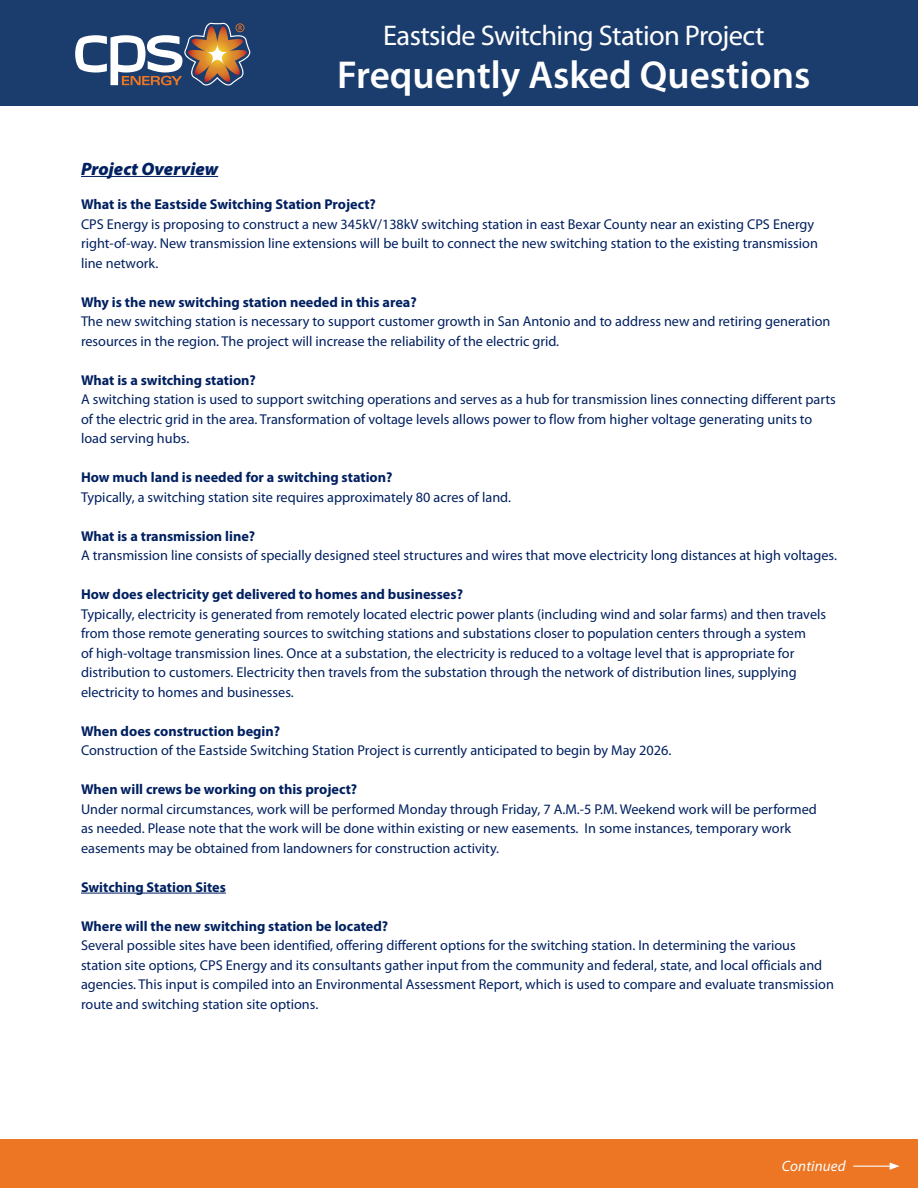
<style>
.page{position:relative;width:918px;height:1188px;background:#fff}
.page>*{position:absolute;margin:0;border:0;box-sizing:border-box;transform-origin:0 0}
.t1{font:600 39px "Myriad Pro";color:#fff}
.t2{font:28.5px "Myriad Pro";letter-spacing:-.02em;color:#fff}
.t3{font:italic 900 18px "Myriad Pro";color:#002060}
.t4{font:italic 15px "Myriad Pro";letter-spacing:.01em;color:#fff}
.t5{font:14.25px/19.5px "Myriad Pro";color:#002060}
.t6{font:700 14.25px "Myriad Pro";color:#002060}
</style>
<div class="page">
<hr style="left:81px;top:176px;width:137px;height:1px;background:#002060">
<hr style="left:81px;top:893px;width:145px;height:1px;background:#002060">
<div style="left:0;top:0;width:918px;height:106px;background:#1b3d6d"></div>
<svg style="left:75px;top:23px;width:175px;height:63px"></svg>
<div style="left:0;top:1139px;width:918px;height:49px;background:#ec7624"></div>
<hr style="left:853px;top:1166px;width:39px;height:1px;background:#fff">
<svg style="left:890px;top:1163px;width:10px;height:7px"></svg>
<p class="t2" style="left:383px;top:18px;width:383px">Eastside Switching Station Project</p>
<p class="t1" style="left:337px;top:50px;width:475px">Frequently Asked Questions</p>
<h4 class="t3" style="left:81px;top:157px;width:139px">Project Overview</h4>
<p class="t6" style="left:81px;top:195px;width:296px">What is the Eastside Switching Station Project?</p>
<p class="t5" style="left:81px;top:214px;width:738px">CPS Energy is proposing to construct a new 345kV/138kV switching station in east Bexar County near an existing CPS Energy right-of-way. New transmission line extensions will be built to connect the new switching station to the existing transmission line network.</p>
<p class="t6" style="left:81px;top:293px;width:337px">Why is the new switching station needed in this area?</p>
<p class="t5" style="left:81px;top:311px;width:751px">The new switching station is necessary to support customer growth in San Antonio and to address new and retiring generation resources in the region. The project will increase the reliability of the electric grid.</p>
<p class="t6" style="left:81px;top:371px;width:176px">What is a switching station?</p>
<p class="t5" style="left:81px;top:389px;width:756px">A switching station is used to support switching operations and serves as a hub for transmission lines connecting different parts of the electric grid in the area. Transformation of voltage levels allows power to flow from higher voltage generating units to load serving hubs.</p>
<p class="t6" style="left:81px;top:468px;width:313px">How much land is needed for a switching station?</p>
<p class="t5" style="left:81px;top:487px;width:432px">Typically, a switching station site requires approximately 80 acres of land.</p>
<p class="t6" style="left:81px;top:527px;width:176px">What is a transmission line?</p>
<p class="t5" style="left:81px;top:545px;width:758px">A transmission line consists of specially designed steel structures and wires that move electricity long distances at high voltages.</p>
<p class="t6" style="left:81px;top:585px;width:384px">How does electricity get delivered to homes and businesses?</p>
<p class="t5" style="left:81px;top:604px;width:747px">Typically, electricity is generated from remotely located electric power plants (including wind and solar farms) and then travels from those remote generating sources to switching stations and substations closer to population centers through a system<br>of high-voltage transmission lines. Once at a substation, the electricity is reduced to a voltage level that is appropriate for distribution to customers. Electricity then travels from the substation through the network of distribution lines, supplying electricity to homes and businesses.</p>
<p class="t6" style="left:81px;top:721px;width:201px">When does construction begin?</p>
<p class="t5" style="left:81px;top:740px;width:592px">Construction of the Eastside Switching Station Project is currently anticipated to begin by May 2026.</p>
<p class="t6" style="left:81px;top:780px;width:278px">When will crews be working on this project?</p>
<p class="t5" style="left:81px;top:799px;width:737px">Under normal circumstances, work will be performed Monday through Friday, 7 A.M.-5 P.M. Weekend work will be performed as needed. Please note that the work will be done within existing or new easements. In some instances, temporary work easements may be obtained from landowners for construction activity.</p>
<p class="t6" style="left:81px;top:877px;width:146px">Switching Station Sites</p>
<p class="t6" style="left:81px;top:916px;width:309px">Where will the new switching station be located?</p>
<p class="t5" style="left:81px;top:935px;width:754px">Several possible sites have been identified, offering different options for the switching station. In determining the various station site options, CPS Energy and its consultants gather input from the community and federal, state, and local officials and agencies. This input is compiled into an Environmental Assessment Report, which is used to compare and evaluate transmission route and switching station site options.</p>
<p class="t4" style="left:782px;top:1157px;width:65px">Continued</p>
</div>
